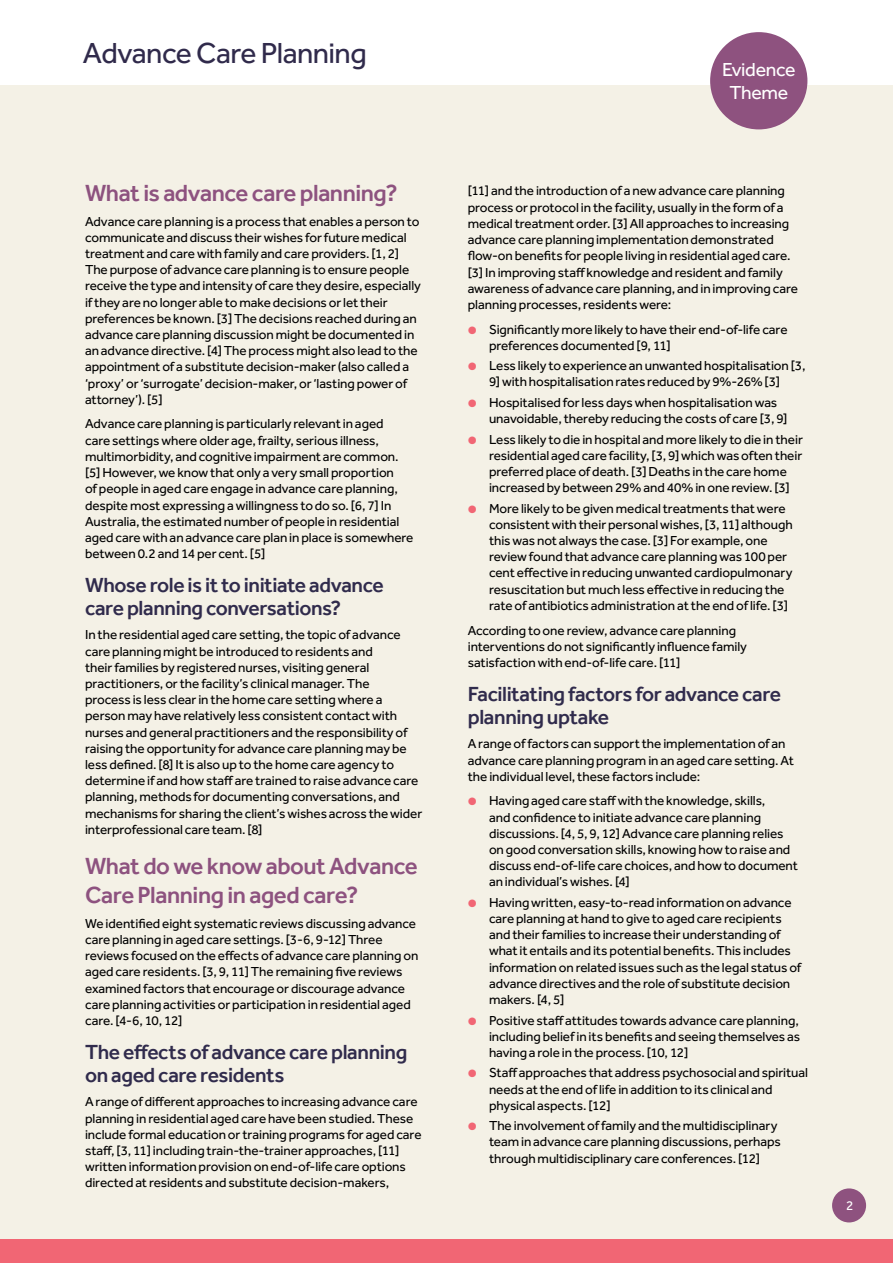
<style>
.page{position:relative;width:893px;height:1263px;background:#fff}
.page>*{position:absolute;margin:0;border:0;box-sizing:border-box;transform-origin:0 0}
.t1{font:30px "Effra";letter-spacing:-.02em;color:#302a4b}
.Sub_Heading__H2{font:500 24px/28.8px "Effra";letter-spacing:-.02em;color:#8d527f}
.Sub_Sub_Heading__H3{font:500 21px/22.5px "Effra";letter-spacing:-.02em;color:#302b4c}
.t2{font:19.5px/22.5px "Effra";letter-spacing:-.015em;color:#fff;text-align:center}
.Paragraph__P{font:13.5px/16.2px "Effra";letter-spacing:-.005em;color:#000}
.t3{font:13.5px "Effra";color:#fff}
.s1{color:#f16674}
</style>
<div class="page">
<div style="left:0;top:85px;width:893px;height:1178px;background:#f4f1e6"></div>
<div style="left:0;top:1239px;width:893px;height:24px;background:#f16674"></div>
<div style="left:710px;top:32px;width:97px;height:97px;background:#8e527f;border-radius:50%"></div>
<div style="left:832px;top:1188px;width:34px;height:34px;background:#8e527f;border-radius:50%"></div>
<h1 class="t1" style="left:83px;top:35px;width:285px">Advance Care Planning</h1>
<h2 class="Sub_Heading__H2" style="left:85px;top:178px;width:314px">What is advance care planning?</h2>
<p class="Paragraph__P" style="left:85px;top:213px;width:337px">Advance care planning is a process that enables a person to communicate and discuss their wishes for future medical treatment and care with family and care providers. [1, 2] The purpose of advance care planning is to ensure people receive the type and intensity of care they desire, especially if they are no longer able to make decisions or let their preferences be known. [3] The decisions reached during an advance care planning discussion might be documented in an advance directive. [4] The process might also lead to the appointment of a substitute decision-maker (also called a ‘proxy’ or ‘surrogate’ decision-maker, or ‘lasting power of attorney’). [5]</p>
<p class="Paragraph__P" style="left:85px;top:416px;width:330px">Advance care planning is particularly relevant in aged<br>care settings where older age, frailty, serious illness, multimorbidity, and cognitive impairment are common. [5] However, we know that only a very small proportion<br>of people in aged care engage in advance care planning, despite most expressing a willingness to do so. [6, 7] In Australia, the estimated number of people in residential aged care with an advance care plan in place is somewhere between 0.2 and 14 per cent. [5]</p>
<h3 class="Sub_Sub_Heading__H3" style="left:85px;top:574px;width:300px">Whose role is it to initiate advance care planning conversations?</h3>
<p class="Paragraph__P" style="left:85px;top:627px;width:339px">In the residential aged care setting, the topic of advance care planning might be introduced to residents and<br>their families by registered nurses, visiting general practitioners, or the facility’s clinical manager. The<br>process is less clear in the home care setting where a person may have relatively less consistent contact with nurses and general practitioners and the responsibility of raising the opportunity for advance care planning may be less defined. [8] It is also up to the home care agency to determine if and how staff are trained to raise advance care planning, methods for documenting conversations, and mechanisms for sharing the client’s wishes across the wider interprofessional care team. [8]</p>
<h2 class="Sub_Heading__H2" style="left:85px;top:852px;width:334px">What do we know about Advance<br>Care Planning in aged care?</h2>
<p class="Paragraph__P" style="left:85px;top:915px;width:335px">We identified eight systematic reviews discussing advance care planning in aged care settings. [3-6, 9-12] Three reviews focused on the effects of advance care planning on aged care residents. [3, 9, 11] The remaining five reviews examined factors that encourage or discourage advance care planning activities or participation in residential aged care. [4-6, 10, 12]</p>
<h3 class="Sub_Sub_Heading__H3" style="left:85px;top:1041px;width:324px">The effects of advance care planning on aged care residents</h3>
<p class="Paragraph__P" style="left:85px;top:1093px;width:338px">A range of different approaches to increasing advance care planning in residential aged care have been studied. These include formal education or training programs for aged care staff, [3, 11] including train-the-trainer approaches, [11] written information provision on end-of-life care options directed at residents and substitute decision-makers,</p>
<h3 class="t2" style="left:722px;top:58px;width:75px">Evidence<br>Theme</h3>
<p class="Paragraph__P" style="left:468px;top:183px;width:332px">[11] and the introduction of a new advance care planning process or protocol in the facility, usually in the form of a medical treatment order. [3] All approaches to increasing advance care planning implementation demonstrated flow-on benefits for people living in residential aged care. [3] In improving staff knowledge and resident and family awareness of advance care planning, and in improving care planning processes, residents were:</p>
<p class="Paragraph__P" style="left:489px;top:321px;width:300px;text-indent:-21px"><span class="s1">●</span> Significantly more likely to have their end-of-life care preferences documented [9, 11]</p>
<p class="Paragraph__P" style="left:468px;top:357px;width:339px;text-align:center"><span class="s1">●</span> Less likely to experience an unwanted hospitalisation [3,<br>9] with hospitalisation rates reduced by 9%-26% [3]</p>
<p class="Paragraph__P" style="left:489px;top:394px;width:300px;text-indent:-21px"><span class="s1">●</span> Hospitalised for less days when hospitalisation was unavoidable, thereby reducing the costs of care [3, 9]</p>
<p class="Paragraph__P" style="left:489px;top:431px;width:315px;text-indent:-21px"><span class="s1">●</span> Less likely to die in hospital and more likely to die in their residential aged care facility, [3, 9] which was often their preferred place of death. [3] Deaths in the care home increased by between 29% and 40% in one review. [3]</p>
<p class="Paragraph__P" style="left:489px;top:500px;width:305px;text-indent:-21px"><span class="s1">●</span> More likely to be given medical treatments that were consistent with their personal wishes, [3, 11] although this was not always the case. [3] For example, one review found that advance care planning was 100 per cent effective in reducing unwanted cardiopulmonary resuscitation but much less effective in reducing the rate of antibiotics administration at the end of life. [3]</p>
<p class="Paragraph__P" style="left:468px;top:622px;width:281px">According to one review, advance care planning interventions do not significantly influence family satisfaction with end-of-life care. [11]</p>
<h3 class="Sub_Sub_Heading__H3" style="left:468px;top:683px;width:315px">Facilitating factors for advance care planning uptake</h3>
<p class="Paragraph__P" style="left:468px;top:735px;width:328px">A range of factors can support the implementation of an advance care planning program in an aged care setting. At the individual level, these factors include:</p>
<p class="Paragraph__P" style="left:489px;top:793px;width:310px;text-indent:-21px"><span class="s1">●</span> Having aged care staff with the knowledge, skills,<br>and confidence to initiate advance care planning discussions. [4, 5, 9, 12] Advance care planning relies on good conversation skills, knowing how to raise and discuss end-of-life care choices, and how to document an individual’s wishes. [4]</p>
<p class="Paragraph__P" style="left:489px;top:894px;width:314px;text-indent:-21px"><span class="s1">●</span> Having written, easy-to-read information on advance care planning at hand to give to aged care recipients and their families to increase their understanding of what it entails and its potential benefits. This includes information on related issues such as the legal status of advance directives and the role of substitute decision makers. [4, 5]</p>
<p class="Paragraph__P" style="left:489px;top:1012px;width:313px;text-align:justify;text-indent:-21px"><span class="s1">●</span> Positive staff attitudes towards advance care planning, including belief in its benefits and seeing themselves as having a role in the process. [10, 12]</p>
<p class="Paragraph__P" style="left:489px;top:1065px;width:320px;text-indent:-21px"><span class="s1">●</span> Staff approaches that address psychosocial and spiritual needs at the end of life in addition to its clinical and physical aspects. [12]</p>
<p class="Paragraph__P" style="left:489px;top:1117px;width:293px;text-indent:-21px"><span class="s1">●</span> The involvement of family and the multidisciplinary team in advance care planning discussions, perhaps through multidisciplinary care conferences. [12]</p>
<p class="t3" style="left:846px;top:1198px;width:9px">2</p>
</div>
